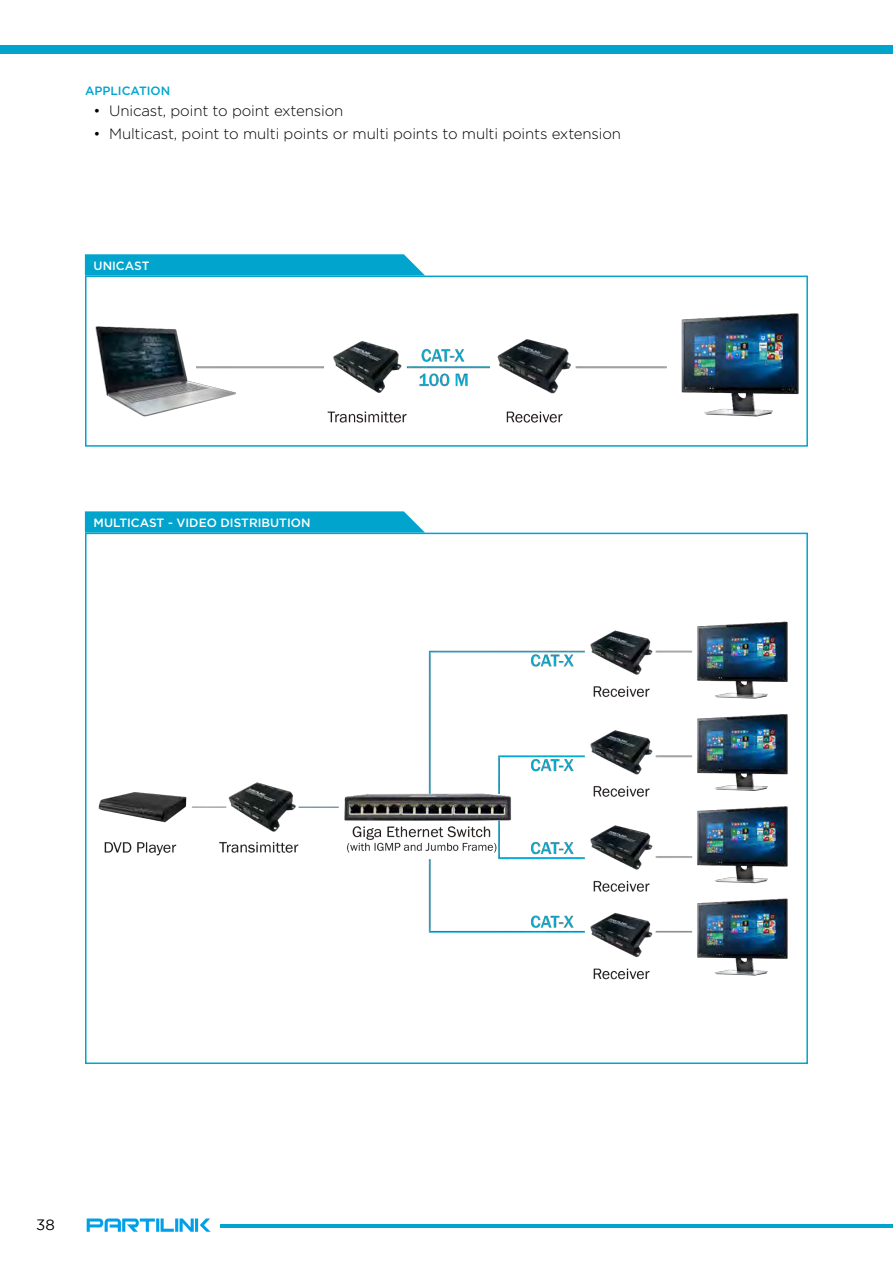
<style>
.page{position:relative;width:893px;height:1263px;background:#fff}
.page>*{position:absolute;margin:0;border:0;box-sizing:border-box;transform-origin:0 0}
.t1{font:300 15px "Gotham";letter-spacing:-.01em;color:#000}
.t2{font:15px "Gotham";color:#000}
.t3{font:500 12px "Gotham";color:#fff}
.t4{font:500 12px "Gotham";color:#00a4cd}
</style>
<div class="page">
<svg style="left:161px;top:1218px;width:13px;height:14px"></svg>
<hr style="left:175px;top:1218px;width:3px;height:14px;background:#00a0e9">
<svg style="left:180px;top:1218px;width:14px;height:14px"></svg>
<hr style="left:156px;top:1218px;width:3px;height:14px;background:#00a0e9">
<hr style="left:195px;top:1218px;width:3px;height:14px;background:#00a0e9">
<svg style="left:200px;top:1218px;width:11px;height:14px"></svg>
<svg style="left:87px;top:1218px;width:68px;height:14px"></svg>
<hr style="left:220px;top:1224px;width:673px;height:4px;background:#00a4cd">
<div style="left:0;top:46px;width:880px;height:8px;background:#00a4cd"></div>
<div style="left:880px;top:46px;width:13px;height:8px;background:#00a4cd"></div>
<div style="left:85px;top:276px;width:723px;height:171px;border:2px solid #00a4cd"></div>
<svg style="left:85px;top:254px;width:340px;height:22px;background:#0da8cf"></svg>
<svg style="left:85px;top:511px;width:340px;height:22px;background:#0ea9cf"></svg>
<img style="left:85px;top:291px;width:723px;height:151px">
<img style="left:85px;top:579px;width:723px;height:439px">
<p class="t4" style="left:85px;top:84px;width:87px">APPLICATION</p>
<p class="t1" style="left:94px;top:103px;width:251px">• Unicast, point to point extension</p>
<p class="t1" style="left:94px;top:126px;width:529px">• Multicast, point to multi points or multi points to multi points extension</p>
<p class="t3" style="left:94px;top:259px;width:57px">UNICAST</p>
<p class="t3" style="left:94px;top:516px;width:218px">MULTICAST - VIDEO DISTRIBUTION</p>
<p class="t2" style="left:36px;top:1217px;width:20px">38</p>
</div>
